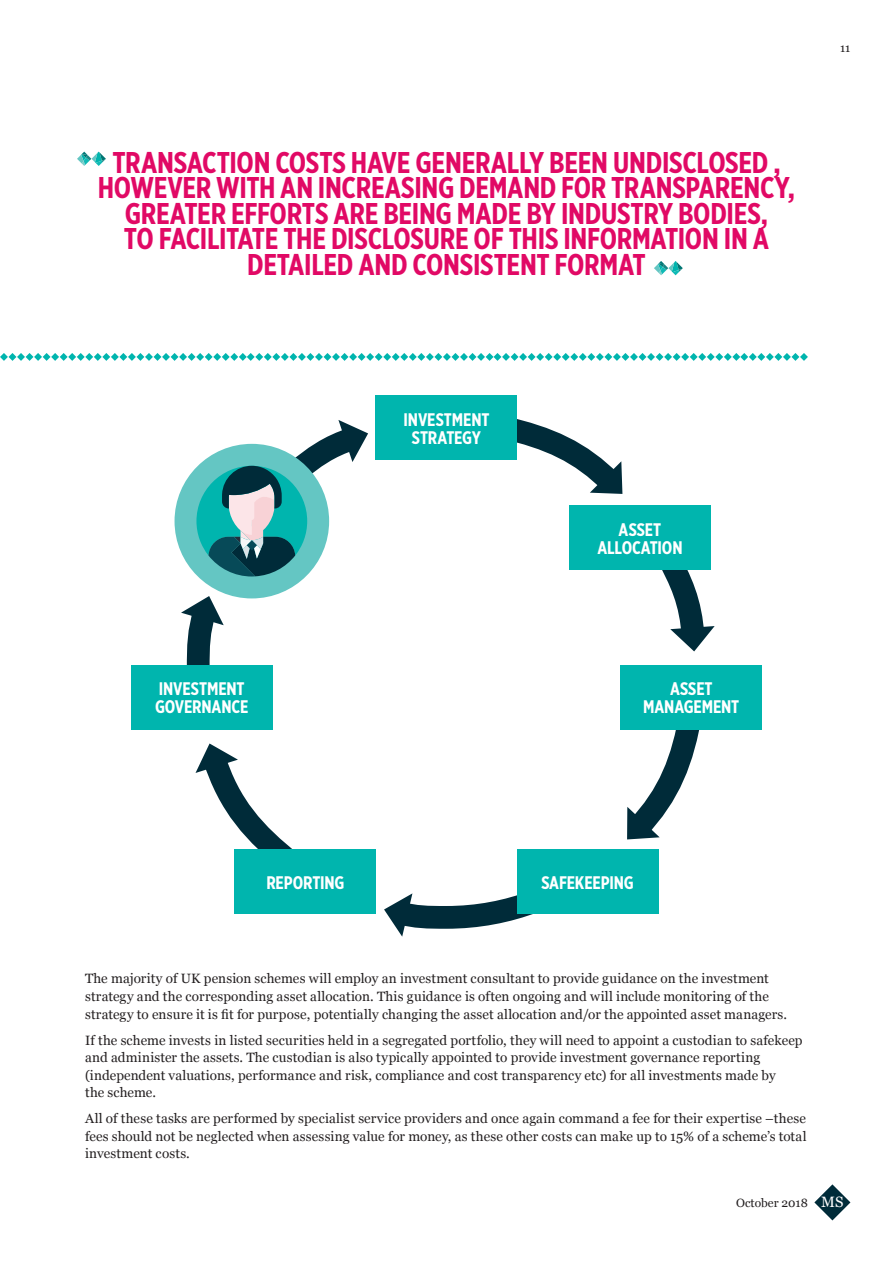
<style>
.page{position:relative;width:893px;height:1263px;background:#fff}
.page>*{position:absolute;margin:0;border:0;box-sizing:border-box;transform-origin:0 0}
.Body{font:700 30px/25.5px "Gotham X Narrow";letter-spacing:-.01em;color:#e10965;text-align:center}
.t1{font:700 18.15px/18.1px "Gotham X Narrow";letter-spacing:-.005em;color:#fff;text-align:center}
.Body-2{font:13.5px/17.5px "Georgia";letter-spacing:.01em;color:#231f20}
.t2{font:12px "Georgia";color:#231f20}
.s1{font-size:15px;color:#fff}
</style>
<div class="page">
<svg style="left:0;top:353px;width:808px;height:8px"></svg>
<svg style="left:181px;top:582px;width:52px;height:83px"></svg>
<svg style="left:185px;top:729px;width:107px;height:120px"></svg>
<svg style="left:371px;top:893px;width:193px;height:44px"></svg>
<svg style="left:620px;top:729px;width:97px;height:132px"></svg>
<svg style="left:517px;top:419px;width:198px;height:233px"></svg>
<div style="left:175px;top:444px;width:154px;height:154px;background:#64c6c3;border-radius:50%"></div>
<svg style="left:196px;top:409px;width:180px;height:167px"></svg>
<div style="left:376px;top:395px;width:141px;height:65px;background:#00b5ae"></div>
<div style="left:620px;top:665px;width:142px;height:64px;background:#00b5ae"></div>
<div style="left:131px;top:665px;width:142px;height:64px;background:#00b5ae"></div>
<div style="left:517px;top:849px;width:141px;height:64px;background:#00b5ae"></div>
<div style="left:234px;top:849px;width:142px;height:64px;background:#00b5ae"></div>
<div style="left:569px;top:506px;width:142px;height:64px;background:#00b5ae"></div>
<svg style="left:654px;top:261px;width:29px;height:14px"></svg>
<svg style="left:77px;top:152px;width:29px;height:14px"></svg>
<svg style="left:814px;top:1184px;width:36px;height:36px"></svg>
<p class="Body" style="left:98px;top:149px;width:699px">TRANSACTION COSTS HAVE GENERALLY BEEN UNDISCLOSED , HOWEVER WITH AN INCREASING DEMAND FOR TRANSPARENCY, GREATER EFFORTS ARE BEING MADE BY INDUSTRY BODIES,<br>TO FACILITATE THE DISCLOSURE OF THIS INFORMATION IN A DETAILED AND CONSISTENT FORMAT</p>
<p class="t2" style="left:840px;top:41px;width:12px">11</p>
<p class="t1" style="left:159px;top:680px;width:87px">INVESTMENT</p>
<p class="t1" style="left:155px;top:698px;width:95px">GOVERNANCE</p>
<p class="t1" style="left:404px;top:410px;width:87px">INVESTMENT<br>STRATEGY</p>
<p class="t1" style="left:619px;top:520px;width:44px">ASSET</p>
<p class="t1" style="left:597px;top:539px;width:87px">ALLOCATION</p>
<p class="t1" style="left:670px;top:680px;width:44px">ASSET</p>
<p class="t1" style="left:643px;top:698px;width:98px">MANAGEMENT</p>
<p class="t1" style="left:266px;top:873px;width:80px">REPORTING</p>
<p class="t1" style="left:541px;top:873px;width:94px">SAFEKEEPING</p>
<p class="Body-2" style="left:85px;top:970px;width:703px">The majority of UK pension schemes will employ an investment consultant to provide guidance on the investment strategy and the corresponding asset allocation. This guidance is often ongoing and will include monitoring of the strategy to ensure it is fit for purpose, potentially changing the asset allocation and/or the appointed asset managers.</p>
<p class="Body-2" style="left:85px;top:1031px;width:719px">If the scheme invests in listed securities held in a segregated portfolio, they will need to appoint a custodian to safekeep and administer the assets. The custodian is also typically appointed to provide investment governance reporting (independent valuations, performance and risk, compliance and cost transparency etc) for all investments made by<br>the scheme.</p>
<p class="Body-2" style="left:85px;top:1110px;width:723px;text-align:justify">All of these tasks are performed by specialist service providers and once again command a fee for their expertise –these fees should not be neglected when assessing value for money, as these other costs can make up to 15% of a scheme’s total investment costs.</p>
<p class="t2" style="left:736px;top:1196px;width:109px">October 2018 <span class="s1">MS</span></p>
</div>
